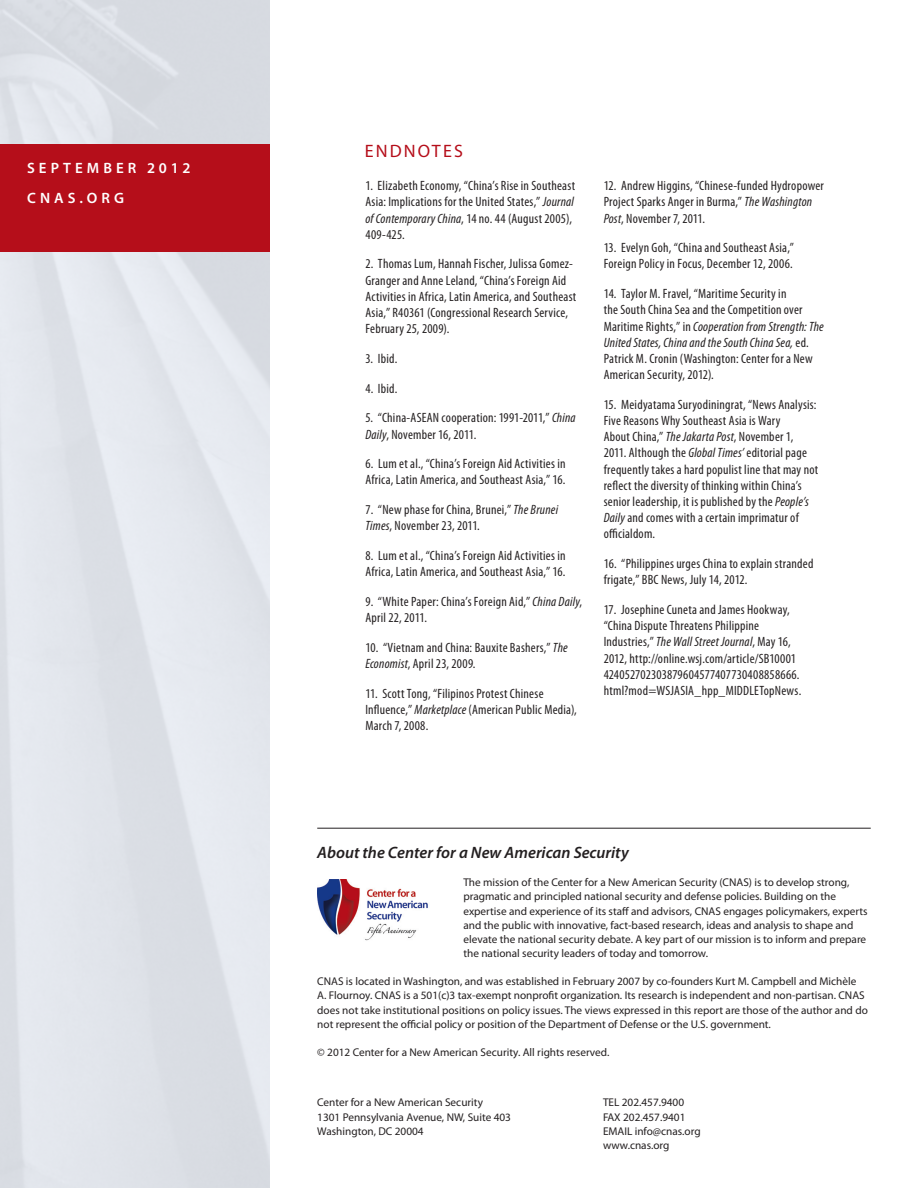
<style>
.page{position:relative;width:918px;height:1188px;background:#fff}
.page>*{position:absolute;margin:0;border:0;box-sizing:border-box;transform-origin:0 0}
.Level_1{font:18px "Myriad Pro";letter-spacing:.12em;color:#b50e1a}
.t1{font:italic 600 16.5px "Myriad Pro";color:#231f20}
.t2{font:600 15px/30px "Myriad Pro";letter-spacing:.27em;color:#fff}
.Endnotes{font:condensed 13.5px/16.2px "Myriad Pro";letter-spacing:.015em;color:#231f20}
.t3{font:11.25px/14.2px "Myriad Pro";color:#231f20}
.s1{font-style:italic}
</style>
<div class="page">
<img style="left:0;top:0;width:270px;height:1188px">
<div style="left:0;top:144px;width:270px;height:107px;background:#b50e1a"></div>
<img style="left:317px;top:880px;width:111px;height:61px">
<hr style="left:317px;top:828px;width:554px;height:1px;background:#231f20">
<p class="t2" style="left:27px;top:153px;width:165px">SEPTEMBER 2012<br>CNAS.ORG</p>
<p class="Level_1" style="left:365px;top:140px;width:100px">ENDNOTES</p>
<p class="Endnotes" style="left:365px;top:177px;width:211px">1. Elizabeth Economy, “China’s Rise in Southeast Asia: Implications for the United States,” <span class="s1">Journal of Contemporary China</span>, 14 no. 44 (August 2005), 409-425.</p>
<p class="Endnotes" style="left:365px;top:256px;width:212px">2. Thomas Lum, Hannah Fischer, Julissa Gomez-Granger and Anne Leland, “China’s Foreign Aid Activities in Africa, Latin America, and Southeast Asia,” R40361 (Congressional Research Service, February 25, 2009).</p>
<p class="Endnotes" style="left:365px;top:350px;width:33px">3. Ibid.</p>
<p class="Endnotes" style="left:365px;top:380px;width:34px">4. Ibid.</p>
<p class="Endnotes" style="left:365px;top:410px;width:212px">5. “China-ASEAN cooperation: 1991-2011,” <span class="s1">China<br>Daily</span>, November 16, 2011.</p>
<p class="Endnotes" style="left:365px;top:456px;width:202px">6. Lum et al., “China’s Foreign Aid Activities in<br>Africa, Latin America, and Southeast Asia,” 16.</p>
<p class="Endnotes" style="left:365px;top:501px;width:194px">7. “New phase for China, Brunei,” <span class="s1">The Brunei<br>Times</span>, November 23, 2011.</p>
<p class="Endnotes" style="left:365px;top:547px;width:202px">8. Lum et al., “China’s Foreign Aid Activities in<br>Africa, Latin America, and Southeast Asia,” 16.</p>
<p class="Endnotes" style="left:365px;top:593px;width:218px">9. “White Paper: China’s Foreign Aid,” <span class="s1">China Daily</span>,<br>April 22, 2011.</p>
<p class="Endnotes" style="left:365px;top:639px;width:204px">10. “Vietnam and China: Bauxite Bashers,” <span class="s1">The<br>Economist</span>, April 23, 2009.</p>
<p class="Endnotes" style="left:365px;top:685px;width:213px">11. Scott Tong, “Filipinos Protest Chinese<br>Influence,” <span class="s1">Marketplace</span> (American Public Media),<br>March 7, 2008.</p>
<p class="Endnotes" style="left:604px;top:177px;width:222px">12. Andrew Higgins, “Chinese-funded Hydropower<br>Project Sparks Anger in Burma,” <span class="s1">The Washington<br>Post</span>, November 7, 2011.</p>
<p class="Endnotes" style="left:604px;top:240px;width:192px">13. Evelyn Goh, “China and Southeast Asia,”<br>Foreign Policy in Focus, December 12, 2006.</p>
<p class="Endnotes" style="left:604px;top:285px;width:222px">14. Taylor M. Fravel, “Maritime Security in<br>the South China Sea and the Competition over Maritime Rights,” in <span class="s1">Cooperation from Strength: The United States, China and the South China Sea,</span> ed.<br>Patrick M. Cronin (Washington: Center for a New American Security, 2012).</p>
<p class="Endnotes" style="left:604px;top:396px;width:216px">15. Meidyatama Suryodiningrat, “News Analysis:<br>Five Reasons Why Southeast Asia is Wary<br>About China,” <span class="s1">The Jakarta Post</span>, November 1, 2011. Although the <span class="s1">Global Times’</span> editorial page frequently takes a hard populist line that may not reflect the diversity of thinking within China’s senior leadership, it is published by the <span class="s1">People’s Daily</span> and comes with a certain imprimatur of officialdom.</p>
<p class="Endnotes" style="left:604px;top:555px;width:211px">16. “Philippines urges China to explain stranded frigate,” BBC News, July 14, 2012.</p>
<p class="Endnotes" style="left:604px;top:601px;width:199px">17. Josephine Cuneta and James Hookway, “China Dispute Threatens Philippine Industries,” <span class="s1">The Wall Street Journal</span>, May 16, 2012, http://online.wsj.com/article/SB10001<br>424052702303879604577407730408858666. html?mod=WSJASIA_hpp_MIDDLETopNews.</p>
<p class="t1" style="left:317px;top:842px;width:313px">About the Center for a New American Security</p>
<p class="t3" style="left:463px;top:875px;width:406px">The mission of the Center for a New American Security (CNAS) is to develop strong, pragmatic and principled national security and defense policies. Building on the expertise and experience of its staff and advisors, CNAS engages policymakers, experts and the public with innovative, fact-based research, ideas and analysis to shape and elevate the national security debate. A key part of our mission is to inform and prepare the national security leaders of today and tomorrow.</p>
<p class="t3" style="left:317px;top:974px;width:552px">CNAS is located in Washington, and was established in February 2007 by co-founders Kurt M. Campbell and Michèle A. Flournoy. CNAS is a 501(c)3 tax-exempt nonprofit organization. Its research is independent and non-partisan. CNAS does not take institutional positions on policy issues. The views expressed in this report are those of the author and do not represent the official policy or position of the Department of Defense or the U.S. government.</p>
<p class="t3" style="left:317px;top:1045px;width:294px">© 2012 Center for a New American Security. All rights reserved.</p>
<p class="t3" style="left:317px;top:1095px;width:195px">Center for a New American Security<br>1301 Pennsylvania Avenue, NW, Suite 403<br>Washington, DC 20004</p>
<p class="t3" style="left:603px;top:1095px;width:99px">TEL 202.457.9400<br>FAX 202.457.9401<br>EMAIL info@cnas.org www.cnas.org</p>
</div>
